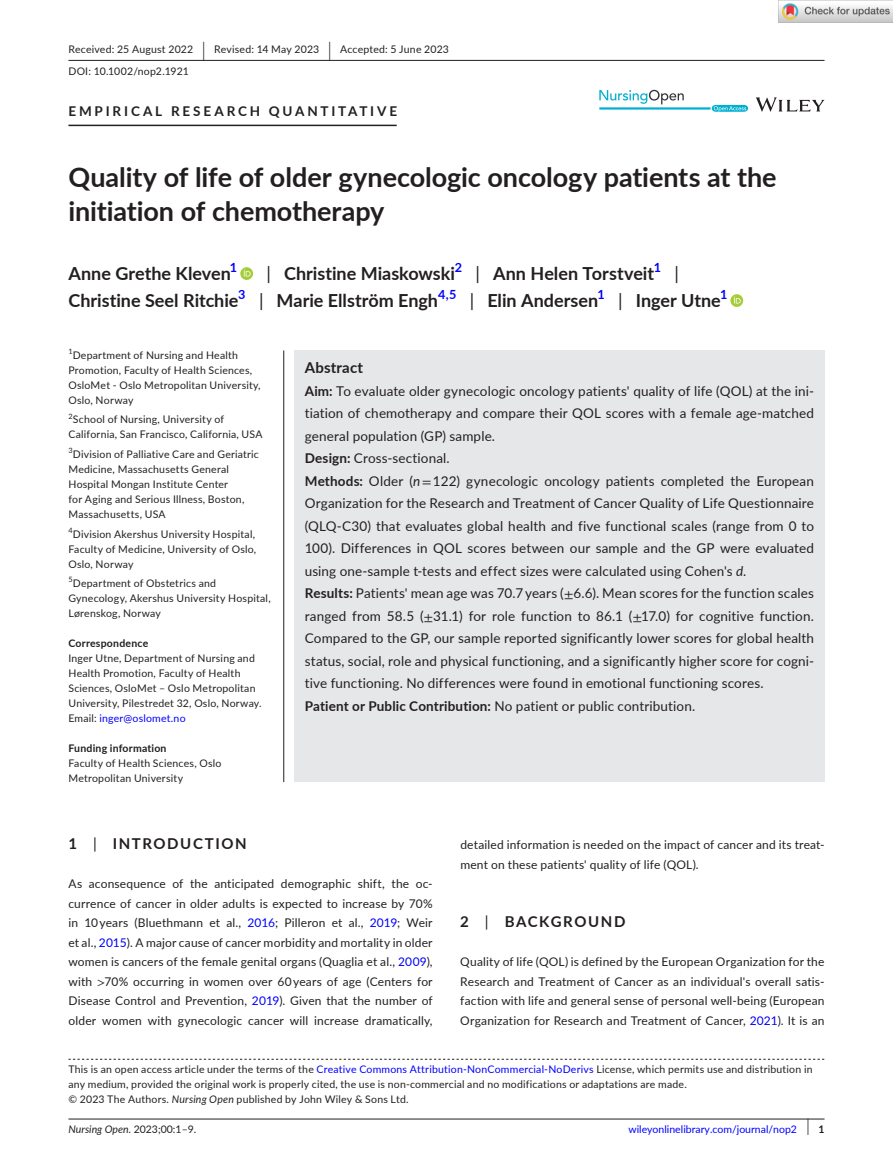
<style>
.page{position:relative;width:893px;height:1174px;background:#fff}
.page>*{position:absolute;margin:0;border:0;box-sizing:border-box;transform-origin:0 0}
.t1{font:700 27px/34.5px "Lato";color:#231f20}
.t2{font:700 18px "Lato";color:#231f20}
.t3{font:18px "Lato";color:#231f20}
.t4{font:700 15px "Lato";letter-spacing:.1em;color:#231f20}
.t5{font:700 15px "Lato";letter-spacing:.015em;color:#231f20}
.t6{font:13.5px/22.5px "Lato";letter-spacing:.01em;color:#231f20}
.t7{font:700 13.5px "Lato";letter-spacing:.21em;color:#231f20}
.t8{font:700 12.6px "Lato";color:#00f}
.t9{font:12px/19.5px "Lato";letter-spacing:.015em;color:#231f20;text-align:justify}
.t10{font:10.5px/15px "Lato";letter-spacing:.02em;color:#231f20}
.t11{font:10.5px "Lato";color:#00f}
.t12{font:700 10.5px "Lato";letter-spacing:.02em;color:#231f20}
.t13{font:italic 10.5px "Lato";color:#231f20}
.t14{font:7.35px "Lato";color:#231f20}
.s1{font-size:19.65px}
.s2{font-weight:400}
.s3{color:#00f}
.s4{font-weight:700}
.s5{font-style:italic}
.s6{font-family:"STIX"}
.s7{font-style:normal}
.s8{font-size:17.4px;color:#231f20}
.s9{font-weight:700;color:#231f20}
</style>
<div class="page">
<hr style="left:68px;top:1118px;width:756px;height:1px;background:#231f20">
<svg style="left:756px;top:97px;width:68px;height:15px"></svg>
<svg style="left:599px;top:90px;width:149px;height:22px"></svg>
<hr style="left:68px;top:60px;width:756px;height:1px;background:#231f20">
<hr style="left:68px;top:125px;width:329px;height:1px;background:#231f20">
<svg style="left:240px;top:267px;width:13px;height:13px"></svg>
<svg style="left:244px;top:269px;width:7px;height:7px"></svg>
<svg style="left:730px;top:294px;width:13px;height:13px"></svg>
<svg style="left:734px;top:296px;width:7px;height:7px"></svg>
<svg style="left:68px;top:1058px;width:756px;height:1px"></svg>
<hr style="left:283px;top:350px;width:1px;height:432px;background:#231f20">
<div style="left:294px;top:350px;width:530px;height:371px;background:#e6e7e9"></div>
<div style="left:294px;top:720px;width:530px;height:62px;background:#e6e7e9"></div>
<img style="left:779px;top:0;width:114px;height:23px">
<p class="t10" style="left:68px;top:38px;width:382px;line-height:21.8px">Received: 25 August 2022 <span class="s1">|</span> Revised: 14 May 2023 <span class="s1">|</span> Accepted: 5 June 2023<br>DOI: 10.1002/nop2.1921</p>
<p class="t7" style="left:68px;top:101px;width:330px">EMPIRICAL RESEARCH QUANTITATIVE</p>
<h1 class="t1" style="left:68px;top:159px;width:710px">Quality of life of older gynecologic oncology patients at the initiation of chemotherapy</h1>
<h2 class="t2" style="left:68px;top:260px;width:164px">Anne Grethe Kleven</h2>
<p class="t8" style="left:230px;top:258px;width:9px">1</p>
<h2 class="t2" style="left:267px;top:260px;width:190px"><span class="s2">|</span> Christine Miaskowski</h2>
<p class="t8" style="left:455px;top:258px;width:9px">2</p>
<h2 class="t2" style="left:475px;top:260px;width:180px"><span class="s2">|</span> Ann Helen Torstveit</h2>
<p class="t8" style="left:654px;top:258px;width:9px">1</p>
<h2 class="t3" style="left:675px;top:260px;width:6px">|</h2>
<h2 class="t2" style="left:68px;top:287px;width:171px">Christine Seel Ritchie</h2>
<p class="t8" style="left:238px;top:285px;width:9px">3</p>
<h2 class="t2" style="left:259px;top:287px;width:181px"><span class="s2">|</span> Marie Ellström Engh</h2>
<p class="t8" style="left:438px;top:285px;width:20px">4,5</p>
<h2 class="t2" style="left:470px;top:287px;width:130px"><span class="s2">|</span> Elin Andersen</h2>
<p class="t8" style="left:597px;top:285px;width:9px">1</p>
<h2 class="t2" style="left:618px;top:287px;width:104px"><span class="s2">|</span> Inger Utne</h2>
<p class="t8" style="left:720px;top:285px;width:9px">1</p>
<p class="t14" style="left:68px;top:346px;width:6px">1</p>
<p class="t10" style="left:68px;top:347px;width:194px;text-indent:4px">Department of Nursing and Health<br>Promotion, Faculty of Health Sciences,<br>OsloMet - Oslo Metropolitan University,<br>Oslo, Norway</p>
<p class="t10" style="left:68px;top:412px;width:196px"><sup>2</sup>School of Nursing, University of<br>California, San Francisco, California, USA</p>
<p class="t10" style="left:68px;top:446px;width:192px"><sup>3</sup>Division of Palliative Care and Geriatric Medicine, Massachusetts General Hospital Mongan Institute Center<br>for Aging and Serious Illness, Boston, Massachusetts, USA</p>
<p class="t10" style="left:68px;top:526px;width:189px;text-align:justify"><sup>4</sup>Division Akershus University Hospital, Faculty of Medicine, University of Oslo, Oslo, Norway</p>
<p class="t10" style="left:68px;top:575px;width:204px"><sup>5</sup>Department of Obstetrics and<br>Gynecology, Akershus University Hospital,<br>Lørenskog, Norway</p>
<p class="t12" style="left:68px;top:635px;width:81px">Correspondence</p>
<p class="t10" style="left:68px;top:650px;width:195px">Inger Utne, Department of Nursing and Health Promotion, Faculty of Health Sciences, OsloMet – Oslo Metropolitan University, Pilestredet 32, Oslo, Norway.<br>Email: <span class="s3">inger@oslomet.no</span></p>
<p class="t12" style="left:68px;top:740px;width:100px">Funding information</p>
<p class="t10" style="left:68px;top:755px;width:154px">Faculty of Health Sciences, Oslo<br>Metropolitan University</p>
<h3 class="t5" style="left:305px;top:356px;width:60px">Abstract</h3>
<p class="t6" style="left:305px;top:379px;width:511px"><span class="s4">Aim:</span> To evaluate older gynecologic oncology patients' quality of life (QOL) at the ini&shy;tiation of chemotherapy and compare their QOL scores with a female age-matched general population (GP) sample.<br><span class="s4">Design:</span> Cross-sectional.<br><span class="s4">Methods:</span> Older (<span class="s5">n</span><span class="s6">=</span> 122) gynecologic oncology patients completed the European Organization for the Research and Treatment of Cancer Quality of Life Questionnaire (QLQ-C30) that evaluates global health and five functional scales (range from 0 to 100). Differences in QOL scores between our sample and the GP were evaluated using one-sample t-tests and effect sizes were calculated using Cohen's <span class="s5">d</span>.<br><span class="s4">Results:</span> Patients' mean age was 70.7 years (<span class="s6">±</span>6.6). Mean scores for the function scales ranged from 58.5 (<span class="s6">±</span>31.1) for role function to 86.1 (<span class="s6">±</span>17.0) for cognitive function.<br>Compared to the GP, our sample reported significantly lower scores for global health status, social, role and physical functioning, and a significantly higher score for cogni&shy;tive functioning. No differences were found in emotional functioning scores.<br><span class="s4">Patient or Public Contribution:</span> No patient or public contribution.</p>
<h3 class="t4" style="left:68px;top:833px;width:180px">1 <span class="s2">|</span> INTRODUCTION</h3>
<p class="t9" style="left:68px;top:873px;width:366px">As aconsequence of the anticipated demographic shift, the oc&shy;currence of cancer in older adults is expected to increase by 70% in 10 years (Bluethmann et al., <span class="s3">2016</span>; Pilleron et al., <span class="s3">2019</span>; Weir et al., <span class="s3">2015</span>). A major cause of cancer morbidity and mortality in older women is cancers of the female genital organs (Quaglia et al., <span class="s3">2009</span>), with <span class="s6">&gt;</span>70% occurring in women over 60 years of age (Centers for Disease Control and Prevention, <span class="s3">2019</span>). Given that the number of older women with gynecologic cancer will increase dramatically,</p>
<p class="t9" style="left:460px;top:834px;width:366px">detailed information is needed on the impact of cancer and its treat&shy;ment on these patients' quality of life (QOL).</p>
<h3 class="t4" style="left:460px;top:911px;width:167px">2 <span class="s2">|</span> BACKGROUND</h3>
<p class="t9" style="left:460px;top:951px;width:366px">Quality of life (QOL) is defined by the European Organization for the Research and Treatment of Cancer as an individual's overall satis&shy;faction with life and general sense of personal well-being (European Organization for Research and Treatment of Cancer, <span class="s3">2021</span>). It is an</p>
<p class="t10" style="left:68px;top:1061px;width:746px">This is an open access article under the terms of the <span class="s3">Creative Commons Attribution-NonCommercial-NoDerivs</span> License, which permits use and distribution in any medium, provided the original work is properly cited, the use is non-commercial and no modifications or adaptations are made.<br>© 2023 The Authors. <span class="s5">Nursing Open</span> published by John Wiley &amp; Sons Ltd.</p>
<p class="t13" style="left:68px;top:1121px;width:129px">Nursing Open. <span class="s7">2023;00:1–9.</span></p>
<p class="t11" style="left:628px;top:1121px;width:198px">wileyonlinelibrary.com/journal/nop2 <span class="s8">|</span> <span class="s9">1</span></p>
</div>
